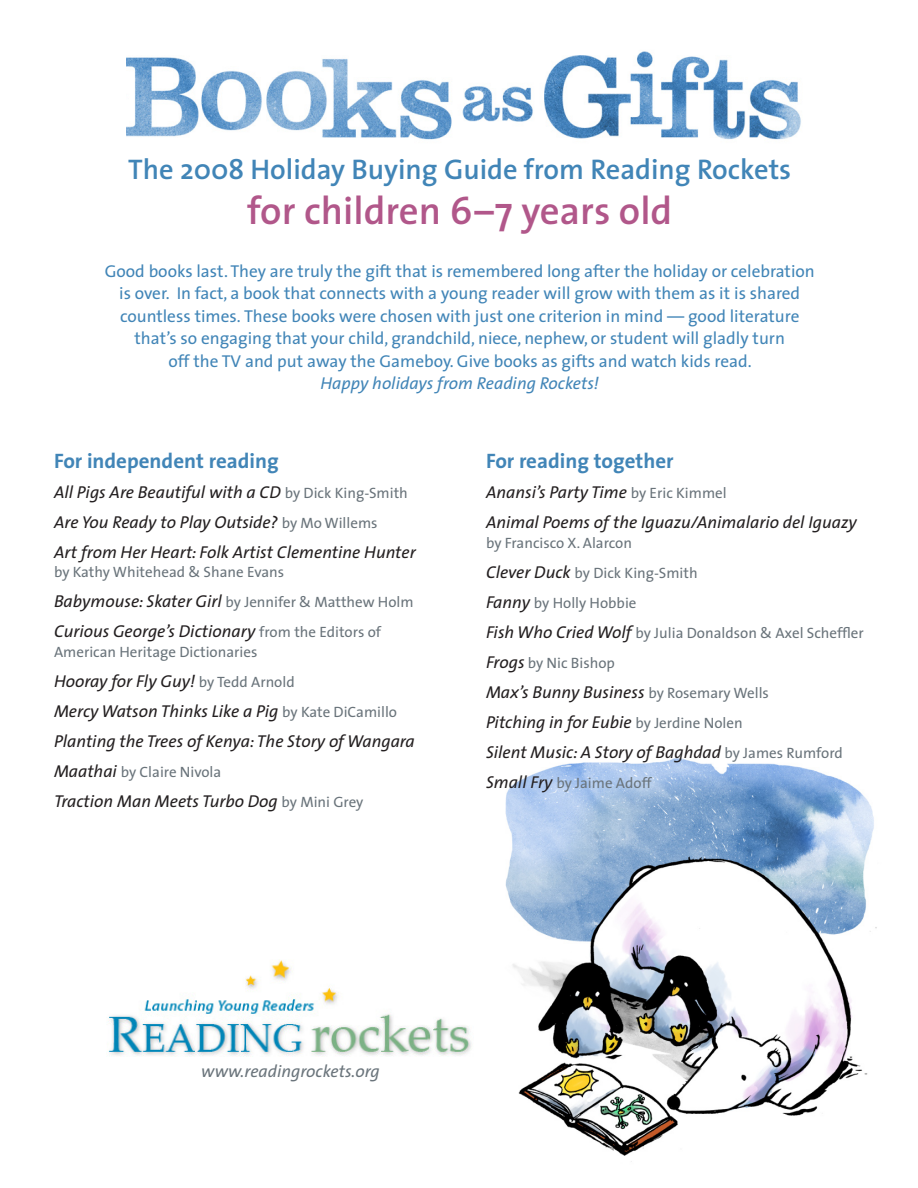
<style>
.page{position:relative;width:918px;height:1188px;background:#fff}
.page>*{position:absolute;margin:0;border:0;box-sizing:border-box;transform-origin:0 0}
.t1{font:600 39px "The Sans";color:#b1578a}
.t2{font:600 28.5px "The Sans";color:#4185b7}
.t3{font:700 21px "The Sans";color:#4185b7}
.t4{font:italic 17.25px "The Sans";color:#231f20}
.t5{font:17.25px/22.5px "The Sans";color:#4185b7;text-align:center}
.t6{font:italic 17.25px "The Sans";color:#6a747b}
.t7{font:15px "The Sans";color:#6a747b}
.s1{font-style:italic}
.s2{font-style:normal;font-size:15px;color:#6a747b}
.s3{font-style:italic;font-size:17.25px;color:#231f20}
</style>
<div class="page">
<img style="left:505px;top:758px;width:372px;height:404px">
<img style="left:127px;top:51px;width:674px;height:89px">
<img style="left:108px;top:959px;width:363px;height:98px">
<p class="t2" style="left:128px;top:146px;width:665px">The 2008 Holiday Buying Guide from Reading Rockets</p>
<p class="t1" style="left:247px;top:179px;width:427px">for children 6–7 years old</p>
<p class="t5" style="left:105px;top:259px;width:712px">Good books last. They are truly the gift that is remembered long after the holiday or celebration</p>
<p class="t5" style="left:119px;top:282px;width:682px">is over. In fact, a book that connects with a young reader will grow with them as it is shared</p>
<p class="t5" style="left:120px;top:304px;width:681px">countless times. These books were chosen with just one criterion in mind — good literature</p>
<p class="t5" style="left:135px;top:327px;width:652px">that’s so engaging that your child, grandchild, niece, nephew, or student will gladly turn off the TV and put away the Gameboy. Give books as gifts and watch kids read.<br><span class="s1">Happy holidays from Reading Rockets!</span></p>
<p class="t3" style="left:54px;top:443px;width:226px">For independent reading</p>
<p class="t4" style="left:54px;top:478px;width:355px">All Pigs Are Beautiful with a CD <span class="s2">by Dick King-Smith</span></p>
<p class="t4" style="left:54px;top:508px;width:325px">Are You Ready to Play Outside? <span class="s2">by Mo Willems</span></p>
<p class="t4" style="left:54px;top:538px;width:363px">Art from Her Heart: Folk Artist Clementine Hunter</p>
<p class="t7" style="left:54px;top:560px;width:232px">by Kathy Whitehead &amp; Shane Evans</p>
<p class="t7" style="left:54px;top:590px;width:361px"><span class="s3">Babymouse: Skater Girl</span> by Jennifer &amp; Matthew Holm</p>
<p class="t4" style="left:54px;top:617px;width:329px">Curious George’s Dictionary <span class="s2">from the Editors of</span></p>
<p class="t7" style="left:54px;top:639px;width:205px">American Heritage Dictionaries</p>
<p class="t4" style="left:54px;top:667px;width:242px">Hooray for Fly Guy! <span class="s2">by Tedd Arnold</span></p>
<p class="t4" style="left:54px;top:697px;width:345px">Mercy Watson Thinks Like a Pig <span class="s2">by Kate DiCamillo</span></p>
<p class="t4" style="left:54px;top:727px;width:362px">Planting the Trees of Kenya: The Story of Wangara</p>
<p class="t7" style="left:54px;top:759px;width:169px"><span class="s3">Maathai</span> by Claire Nivola</p>
<p class="t4" style="left:54px;top:787px;width:311px">Traction Man Meets Turbo Dog <span class="s2">by Mini Grey</span></p>
<p class="t3" style="left:486px;top:444px;width:189px">For reading together</p>
<p class="t4" style="left:486px;top:478px;width:242px">Anansi’s Party Time <span class="s2">by Eric Kimmel</span></p>
<p class="t4" style="left:486px;top:508px;width:372px">Animal Poems of the Iguazu/Animalario del Iguazy</p>
<p class="t7" style="left:486px;top:530px;width:148px">by Francisco X. Alarcon</p>
<p class="t7" style="left:486px;top:560px;width:213px"><span class="s3">Clever Duck</span> by Dick King-Smith</p>
<p class="t7" style="left:486px;top:590px;width:152px"><span class="s3">Fanny</span> by Holly Hobbie</p>
<p class="t7" style="left:486px;top:620px;width:379px"><span class="s3">Fish Who Cried Wolf</span> by Julia Donaldson &amp; Axel Scheffler</p>
<p class="t7" style="left:486px;top:650px;width:130px"><span class="s3">Frogs</span> by Nic Bishop</p>
<p class="t4" style="left:486px;top:678px;width:284px">Max’s Bunny Business <span class="s2">by Rosemary Wells</span></p>
<p class="t4" style="left:486px;top:708px;width:258px">Pitching in for Eubie <span class="s2">by Jerdine Nolen</span></p>
<p class="t4" style="left:486px;top:738px;width:358px">Silent Music: A Story of Baghdad <span class="s2">by James Rumford</span></p>
<p class="t7" style="left:486px;top:770px;width:167px"><span class="s3">Small Fry</span> by Jaime Adoff</p>
<p class="t6" style="left:201px;top:1057px;width:180px">www.readingrockets.org</p>
</div>
